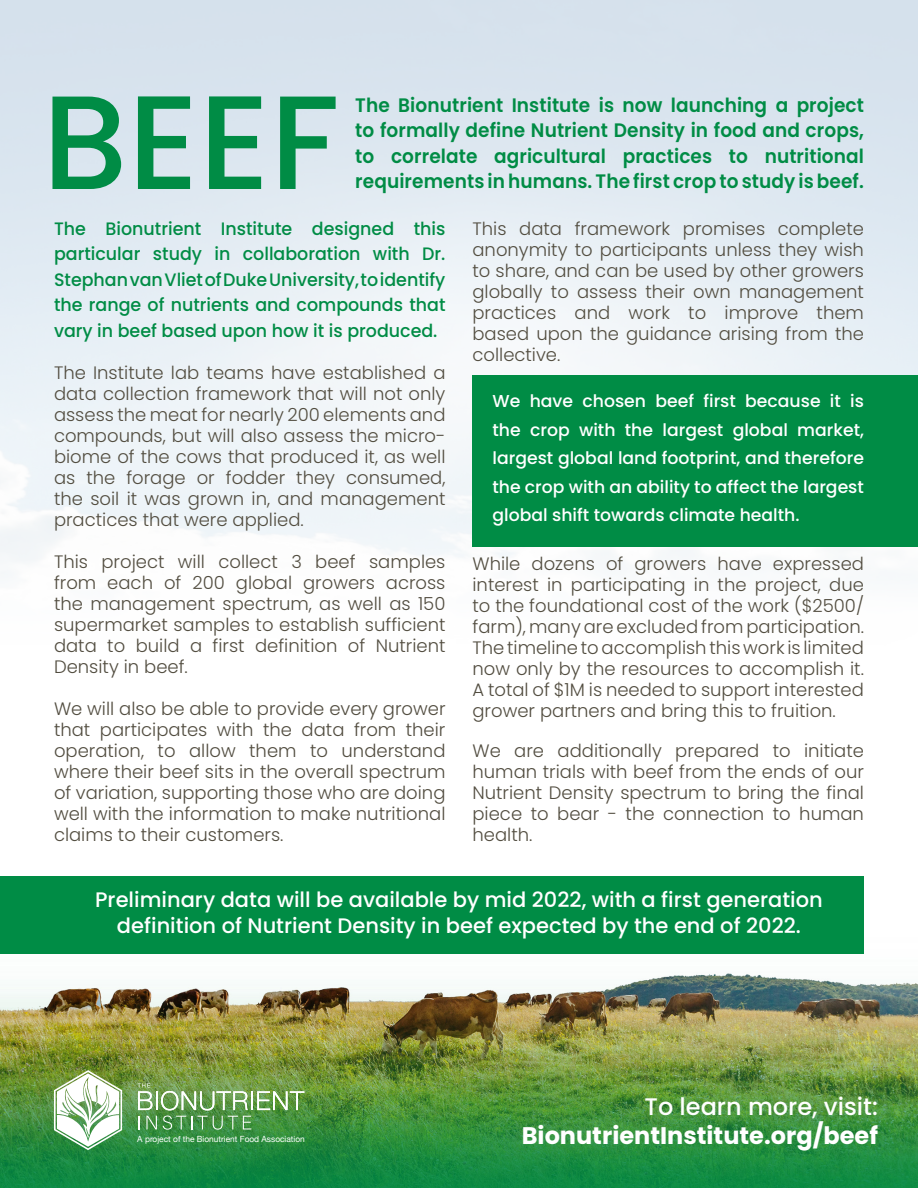
<style>
.page{position:relative;width:918px;height:1188px;background:#fff}
.page>*{position:absolute;margin:0;border:0;box-sizing:border-box;transform-origin:0 0}
.t1{font:700 24px "Poppins";color:#fff}
.t2{font:500 24px "Poppins";color:#fff}
.t3{font:500 21px/25.5px "Poppins";color:#fff;text-align:center}
.t4{font:600 19.5px/25.5px "Poppins";letter-spacing:.005em;color:#008c45;text-align:justify;scale:.95 1}
.t5{font:300 18px/21px "Poppins";color:#524d40;text-align:justify}
.t6{font:500 18px/25.5px "Poppins";color:#008c45;text-align:justify}
.t7{font:500 17.25px/28.5px "Poppins";color:#fff;text-align:justify}
.t8{font:8.55px "Helvetica Neue";color:#fff}
</style>
<div class="page">
<img style="left:0;top:0;width:918px;height:575px">
<div style="left:473px;top:375px;width:445px;height:171px;background:#008c45"></div>
<img style="left:0;top:973px;width:918px;height:215px">
<svg style="left:52px;top:97px;width:69px;height:92px;background:#54ae86"></svg>
<svg style="left:138px;top:96px;width:52px;height:93px;background:#5eb28e"></svg>
<svg style="left:209px;top:96px;width:52px;height:93px;background:#5fb28e"></svg>
<svg style="left:280px;top:97px;width:56px;height:92px;background:#7abea3"></svg>
<svg style="left:138px;top:1116px;width:2px;height:13px"></svg>
<svg style="left:146px;top:1116px;width:11px;height:13px"></svg>
<svg style="left:163px;top:1116px;width:88px;height:14px"></svg>
<svg style="left:138px;top:1083px;width:166px;height:27px;background:#88b070"></svg>
<img style="left:54px;top:1070px;width:68px;height:80px">
<div style="left:0;top:876px;width:864px;height:78px;background:#008c45"></div>
<p class="t4" style="left:355px;top:92px;width:537px">The Bionutrient Institute is now launching a project to formally define Nutrient Density in food and crops, to correlate agricultural practices to nutritional requirements in humans. The first crop to study is beef.</p>
<p class="t6" style="left:54px;top:216px;width:393px">The Bionutrient Institute designed this particular study in collaboration with Dr.<br>Stephan van Vliet of Duke University, to identify the range of nutrients and compounds that vary in beef based upon how it is produced.</p>
<p class="t5" style="left:54px;top:362px;width:393px">The Institute lab teams have established a data collection framework that will not only assess the meat for nearly 200 elements and compounds, but will also assess the micro&shy;biome of the cows that produced it, as well as the forage or fodder they consumed, the soil it was grown in, and management practices that were applied.</p>
<p class="t5" style="left:54px;top:551px;width:393px">This project will collect 3 beef samples from each of 200 global growers across the management spectrum, as well as 150 supermarket samples to establish sufficient data to build a first definition of Nutrient Density in beef.</p>
<p class="t5" style="left:54px;top:698px;width:393px">We will also be able to provide every grower that participates with the data from their operation, to allow them to understand where their beef sits in the overall spectrum of variation, supporting those who are doing well with the information to make nutritional claims to their customers.</p>
<p class="t5" style="left:472px;top:218px;width:393px">This data framework promises complete anonymity to participants unless they wish to share, and can be used by other growers globally to assess their own management practices and work to improve them based upon the guidance arising from the collective.</p>
<p class="t7" style="left:492px;top:387px;width:373px">We have chosen beef first because it is the crop with the largest global market, largest global land footprint, and therefore the crop with an ability to affect the largest global shift towards climate health.</p>
<p class="t5" style="left:472px;top:553px;width:393px">While dozens of growers have expressed interest in participating in the project, due to the foundational cost of the work ($2500/ farm), many are excluded from participation.<br>The timeline to accomplish this work is limited now only by the resources to accomplish it.<br>A total of $1M is needed to support interested grower partners and bring this to fruition.</p>
<p class="t5" style="left:472px;top:740px;width:393px">We are additionally prepared to initiate human trials with beef from the ends of our Nutrient Density spectrum to bring the final piece to bear - the connection to human health.</p>
<p class="t3" style="left:95px;top:887px;width:729px">Preliminary data will be available by mid 2022, with a first generation definition of Nutrient Density in beef expected by the end of 2022.</p>
<p class="t8" style="left:137px;top:1133px;width:169px">A project of the Bionutrient Food Association</p>
<h1 class="t2" style="left:644px;top:1093px;width:235px">To learn more, visit:</h1>
<h1 class="t1" style="left:522px;top:1122px;width:358px">BionutrientInstitute.org/beef</h1>
</div>
